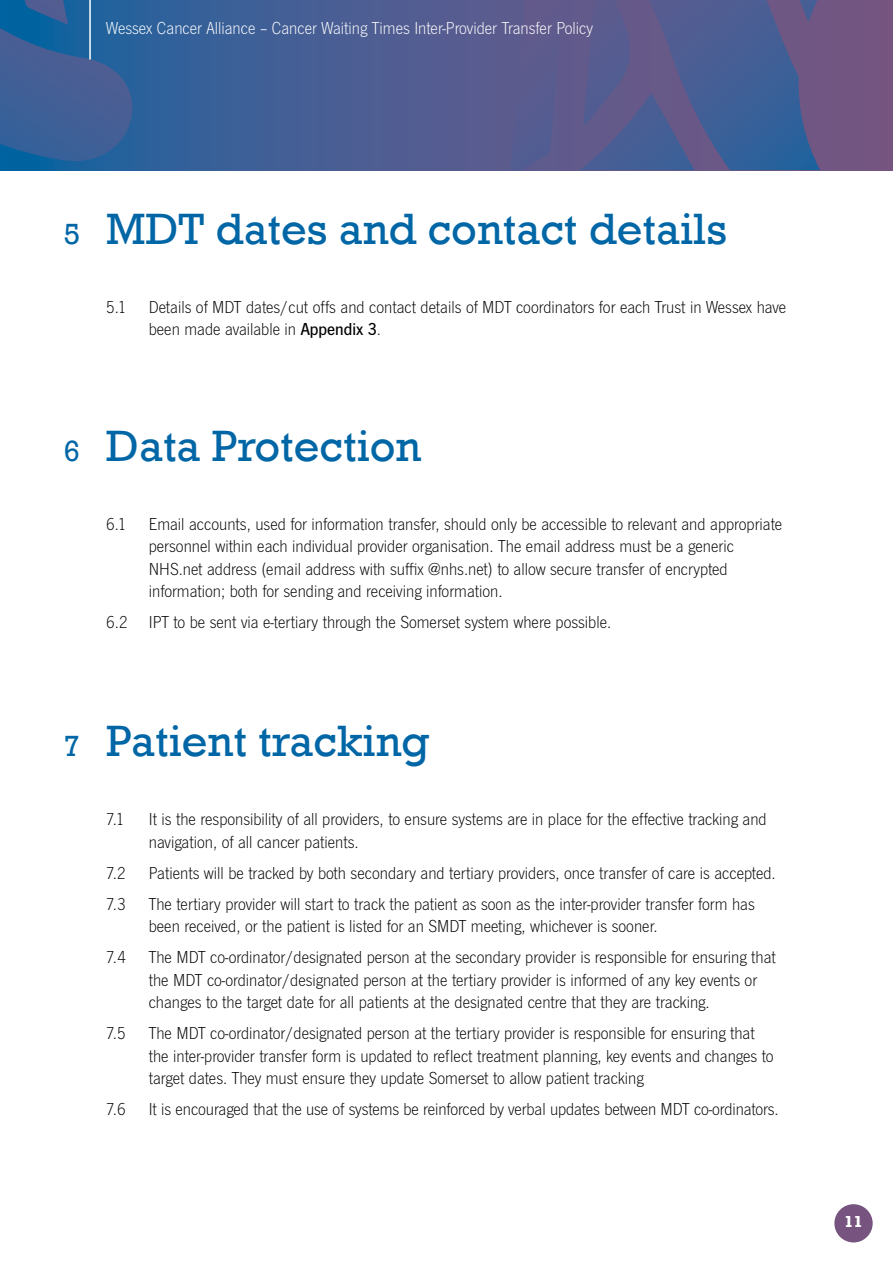
<style>
.page{position:relative;width:893px;height:1263px;background:#fff}
.page>*{position:absolute;margin:0;border:0;box-sizing:border-box;transform-origin:0 0}
.Top_headers{font:45px "Rockwell";color:#0066a6}
.Body_text{font:18px/22.5px "News Got T Ligh";color:#000}
.Body_text-2{font:18px "News Got T Ligh";color:#fff}
.t1{font:700 15px "Rockwell";color:#fff}
.s1{font-size:30px}
.s2{font-family:"News Got T";font-weight:500}
</style>
<div class="page">
<svg style="left:137px;top:0;width:756px;height:170px;background:#4d5c91"></svg>
<svg style="left:0;top:0;width:137px;height:170px;background:#306099"></svg>
<svg style="left:510px;top:0;width:314px;height:170px;background:#535b8f"></svg>
<hr style="left:89px;top:0;width:2px;height:60px;background:#fff">
<div style="left:834px;top:1204px;width:39px;height:38px;background:#76547f;border-radius:50%"></div>
<p class="Body_text-2" style="left:106px;top:19px;width:488px">Wessex Cancer Alliance – Cancer Waiting Times Inter-Provider Transfer Policy</p>
<p class="Top_headers" style="left:64px;top:203px;width:665px"><span class="s1">5</span> MDT dates and contact details</p>
<p class="Body_text" style="left:149px;top:295px;width:639px;text-indent:-43px">5.1 Details of MDT dates/cut offs and contact details of MDT coordinators for each Trust in Wessex have been made available in <span class="s2">Appendix 3</span>.</p>
<p class="Top_headers" style="left:64px;top:420px;width:359px"><span class="s1">6</span> Data Protection</p>
<p class="Body_text" style="left:149px;top:512px;width:635px;text-indent:-43px">6.1 Email accounts, used for information transfer, should only be accessible to relevant and appropriate personnel within each individual provider organisation. The email address must be a generic NHS.net address (email address with suffix @nhs.net) to allow secure transfer of encrypted information; both for sending and receiving information.</p>
<p class="Body_text" style="left:106px;top:610px;width:506px">6.2 IPT to be sent via e-tertiary through the Somerset system where possible.</p>
<p class="Top_headers" style="left:64px;top:715px;width:367px"><span class="s1">7</span> Patient tracking</p>
<p class="Body_text" style="left:106px;top:807px;width:20px">7.1</p>
<p class="Body_text" style="left:149px;top:807px;width:619px">It is the responsibility of all providers, to ensure systems are in place for the effective tracking and navigation, of all cancer patients.</p>
<p class="Body_text" style="left:106px;top:861px;width:21px">7.2</p>
<p class="Body_text" style="left:149px;top:861px;width:628px">Patients will be tracked by both secondary and tertiary providers, once transfer of care is accepted.</p>
<p class="Body_text" style="left:106px;top:892px;width:21px">7.3</p>
<p class="Body_text" style="left:149px;top:892px;width:608px">The tertiary provider will start to track the patient as soon as the inter-provider transfer form has been received, or the patient is listed for an SMDT meeting, whichever is sooner.</p>
<p class="Body_text" style="left:106px;top:945px;width:21px">7.4</p>
<p class="Body_text" style="left:149px;top:945px;width:628px">The MDT co-ordinator/designated person at the secondary provider is responsible for ensuring that the MDT co-ordinator/designated person at the tertiary provider is informed of any key events or changes to the target date for all patients at the designated centre that they are tracking.</p>
<p class="Body_text" style="left:106px;top:1021px;width:21px">7.5</p>
<p class="Body_text" style="left:149px;top:1021px;width:626px">The MDT co-ordinator/designated person at the tertiary provider is responsible for ensuring that the inter-provider transfer form is updated to reflect treatment planning, key events and changes to target dates. They must ensure they update Somerset to allow patient tracking</p>
<p class="Body_text" style="left:106px;top:1097px;width:21px">7.6</p>
<p class="Body_text" style="left:149px;top:1097px;width:631px">It is encouraged that the use of systems be reinforced by verbal updates between MDT co-ordinators.</p>
<p class="t1" style="left:844px;top:1212px;width:20px">11</p>
</div>
